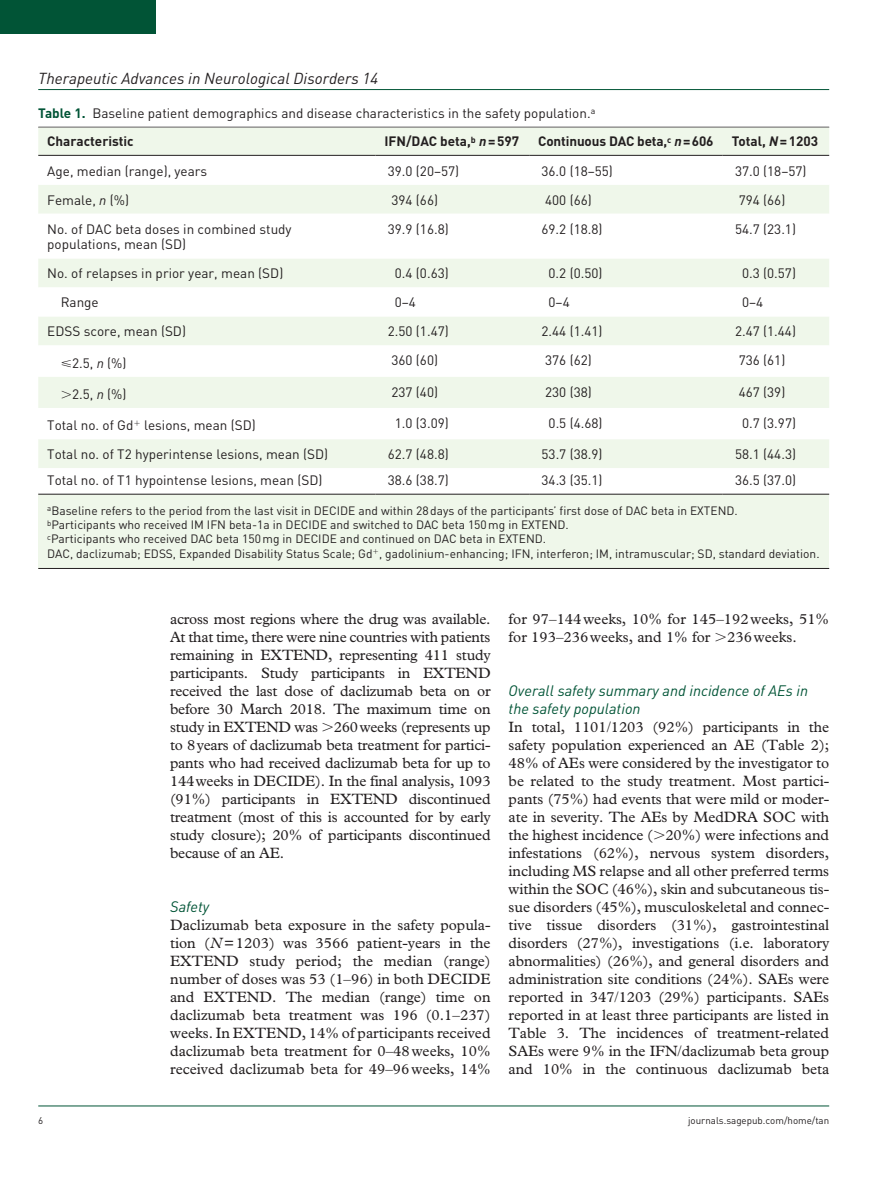
<style>
.page{position:relative;width:893px;height:1191px;background:#fff}
.page>*{position:absolute;margin:0;border:0;box-sizing:border-box;transform-origin:0 0}
.t1{font:italic 15.75px "DIN";color:#231f20}
.t2{font:15px/18px "Plantin Std";color:#231f20;text-align:justify}
.t3{font:italic 15px/18px "DIN";color:#015436}
.t4{font:13.5px/28.5px "DIN";color:#231f20}
.t5{font:700 13.5px "DIN";letter-spacing:-.01em;color:#231f20}
.t6{font:12px/14.2px "DIN";color:#231f20}
.t7{font:9.75px "DIN";color:#231f20}
.s1{font-weight:700;color:#015436}
.s2{font-weight:700}
.s3{font-style:italic}
</style>
<div class="page">
<hr style="left:38px;top:89px;width:791px;height:1px;background:#015436">
<hr style="left:38px;top:1105px;width:791px;height:1px;background:#015436">
<div style="left:0;top:0;width:155px;height:34px;background:#015436"></div>
<div style="left:38px;top:492px;width:791px;height:77px;background:#eff7ea"></div>
<hr style="left:38px;top:127px;width:791px;height:1px;background:#231f20">
<hr style="left:38px;top:568px;width:791px;height:1px;background:#231f20">
<div style="left:38px;top:128px;width:791px;height:27px;background:#eff7ea"></div>
<svg style="left:38px;top:185px;width:791px;height:309px"></svg>
<hr style="left:38px;top:155px;width:337px;height:1px;background:#231f20">
<hr style="left:375px;top:155px;width:154px;height:1px;background:#231f20">
<hr style="left:529px;top:155px;width:194px;height:1px;background:#231f20">
<hr style="left:723px;top:155px;width:106px;height:1px;background:#231f20">
<hr style="left:38px;top:494px;width:337px;height:1px;background:#231f20">
<hr style="left:375px;top:494px;width:154px;height:1px;background:#231f20">
<hr style="left:529px;top:494px;width:194px;height:1px;background:#231f20">
<hr style="left:723px;top:494px;width:106px;height:1px;background:#231f20">
<svg style="left:62px;top:391px;width:9px;height:7px"></svg>
<svg style="left:134px;top:421px;width:6px;height:5px"></svg>
<p class="t1" style="left:38px;top:68px;width:341px">Therapeutic Advances in Neurological Disorders 14</p>
<p class="t4" style="left:47px;top:98px;width:549px;text-indent:-9px"><span class="s1">Table 1.</span> Baseline patient demographics and disease characteristics in the safety population.<sup>a<br></sup><span class="s2">Characteristic</span></p>
<p class="t5" style="left:384px;top:133px;width:136px">IFN/DAC beta,<sup>b</sup> <span class="s3">n</span>=597</p>
<p class="t5" style="left:538px;top:133px;width:177px">Continuous DAC beta,<sup>c</sup> <span class="s3">n</span>=606</p>
<p class="t5" style="left:732px;top:133px;width:88px">Total, <span class="s3">N</span>=1203</p>
<p class="t4" style="left:47px;top:156px;width:162px">Age, median (range), years</p>
<p class="t4" style="left:388px;top:156px;width:73px">39.0 (20–57)</p>
<p class="t4" style="left:542px;top:156px;width:73px">36.0 (18–55)</p>
<p class="t4" style="left:735px;top:156px;width:73px">37.0 (18–57)</p>
<p class="t4" style="left:47px;top:185px;width:83px">Female, <span class="s3">n</span> (%)</p>
<p class="t4" style="left:391px;top:185px;width:48px">394 (66)</p>
<p class="t4" style="left:545px;top:185px;width:48px">400 (66)</p>
<p class="t4" style="left:739px;top:185px;width:48px">794 (66)</p>
<p class="t4" style="left:47px;top:221px;width:246px;line-height:15.8px">No. of DAC beta doses in combined study populations, mean (SD)</p>
<p class="t4" style="left:388px;top:214px;width:62px">39.9 (16.8)</p>
<p class="t4" style="left:542px;top:214px;width:62px">69.2 (18.8)</p>
<p class="t4" style="left:735px;top:214px;width:62px">54.7 (23.1)</p>
<p class="t4" style="left:47px;top:259px;width:238px">No. of relapses in prior year, mean (SD)</p>
<p class="t4" style="left:395px;top:259px;width:55px">0.4 (0.63)</p>
<p class="t4" style="left:549px;top:259px;width:55px">0.2 (0.50)</p>
<p class="t4" style="left:742px;top:259px;width:55px">0.3 (0.57)</p>
<p class="t4" style="left:61px;top:288px;width:40px">Range</p>
<p class="t4" style="left:395px;top:288px;width:23px">0–4</p>
<p class="t4" style="left:549px;top:288px;width:23px">0–4</p>
<p class="t4" style="left:742px;top:288px;width:23px">0–4</p>
<p class="t4" style="left:47px;top:317px;width:140px">EDSS score, mean (SD)</p>
<p class="t4" style="left:388px;top:317px;width:62px">2.50 (1.47)</p>
<p class="t4" style="left:542px;top:317px;width:62px">2.44 (1.41)</p>
<p class="t4" style="left:735px;top:317px;width:62px">2.47 (1.44)</p>
<p class="t4" style="left:61px;top:348px;width:67px">⩽2.5, <span class="s3">n</span> (%)</p>
<p class="t4" style="left:391px;top:346px;width:48px">360 (60)</p>
<p class="t4" style="left:545px;top:346px;width:48px">376 (62)</p>
<p class="t4" style="left:739px;top:346px;width:48px">736 (61)</p>
<p class="t4" style="left:72px;top:379px;width:56px">2.5, <span class="s3">n</span> (%)</p>
<p class="t4" style="left:391px;top:377px;width:48px">237 (40)</p>
<p class="t4" style="left:545px;top:377px;width:48px">230 (38)</p>
<p class="t4" style="left:739px;top:377px;width:48px">467 (39)</p>
<p class="t4" style="left:47px;top:411px;width:210px">Total no. of Gd lesions, mean (SD)</p>
<p class="t4" style="left:395px;top:408px;width:55px">1.0 (3.09)</p>
<p class="t4" style="left:549px;top:408px;width:55px">0.5 (4.68)</p>
<p class="t4" style="left:742px;top:408px;width:55px">0.7 (3.97)</p>
<p class="t4" style="left:47px;top:440px;width:282px">Total no. of T2 hyperintense lesions, mean (SD)</p>
<p class="t4" style="left:388px;top:440px;width:62px">62.7 (48.8)</p>
<p class="t4" style="left:542px;top:440px;width:62px">53.7 (38.9)</p>
<p class="t4" style="left:735px;top:440px;width:62px">58.1 (44.3)</p>
<p class="t4" style="left:47px;top:466px;width:277px">Total no. of T1 hypointense lesions, mean (SD)</p>
<p class="t4" style="left:388px;top:466px;width:62px">38.6 (38.7)</p>
<p class="t4" style="left:542px;top:466px;width:62px">34.3 (35.1)</p>
<p class="t4" style="left:735px;top:466px;width:62px">36.5 (37.0)</p>
<p class="t6" style="left:47px;top:503px;width:774px"><sup>a</sup>Baseline refers to the period from the last visit in DECIDE and within 28days of the participants’ first dose of DAC beta in EXTEND.<br><sup>b</sup>Participants who received IM IFN beta-1a in DECIDE and switched to DAC beta 150mg in EXTEND.<br><sup>c</sup>Participants who received DAC beta 150mg in DECIDE and continued on DAC beta in EXTEND.<br>DAC, daclizumab; EDSS, Expanded Disability Status Scale; Gd , gadolinium-enhancing; IFN, interferon; IM, intramuscular; SD, standard deviation.</p>
<p class="t2" style="left:170px;top:610px;width:322px">across most regions where the drug was available.<br>At that time, there were nine countries with patients remaining in EXTEND, representing 411 study participants. Study participants in EXTEND received the last dose of daclizumab beta on or before 30 March 2018. The maximum time on study in EXTEND was 260weeks (represents up to 8years of daclizumab beta treatment for partici&shy;pants who had received daclizumab beta for up to 144weeks in DECIDE). In the final analysis, 1093 (91%) participants in EXTEND discontinued treatment (most of this is accounted for by early study closure); 20% of participants discontinued because of an AE.</p>
<p class="t3" style="left:170px;top:897px;width:41px">Safety</p>
<p class="t2" style="left:170px;top:916px;width:322px">Daclizumab beta exposure in the safety popula&shy;tion (<span class="s3">N</span>=1203) was 3566 patient-years in the EXTEND study period; the median (range) number of doses was 53 (1–96) in both DECIDE and EXTEND. The median (range) time on daclizumab beta treatment was 196 (0.1–237) weeks. In EXTEND, 14% of participants received daclizumab beta treatment for 0–48weeks, 10% received daclizumab beta for 49–96weeks, 14%</p>
<p class="t2" style="left:509px;top:610px;width:322px">for 97–144weeks, 10% for 145–192weeks, 51% for 193–236weeks, and 1% for 236weeks.</p>
<p class="t3" style="left:509px;top:681px;width:301px">Overall safety summary and incidence of AEs in the safety population</p>
<p class="t2" style="left:509px;top:718px;width:322px">In total, 1101/1203 (92%) participants in the safety population experienced an AE (Table 2); 48% of AEs were considered by the investigator to be related to the study treatment. Most partici&shy;pants (75%) had events that were mild or moder&shy;ate in severity. The AEs by MedDRA SOC with the highest incidence ( 20%) were infections and infestations (62%), nervous system disorders, including MS relapse and all other preferred terms within the SOC (46%), skin and subcutaneous tis&shy;sue disorders (45%), musculoskeletal and connec&shy;tive tissue disorders (31%), gastrointestinal disorders (27%), investigations (i.e. laboratory abnormalities) (26%), and general disorders and administration site conditions (24%). SAEs were reported in 347/1203 (29%) participants. SAEs reported in at least three participants are listed in Table 3. The incidences of treatment-related SAEs were 9% in the IFN/daclizumab beta group and 10% in the continuous daclizumab beta</p>
<p class="t7" style="left:38px;top:1114px;width:7px">6</p>
<p class="t7" style="left:688px;top:1114px;width:143px">journals.sagepub.com/home/tan</p>
</div>
